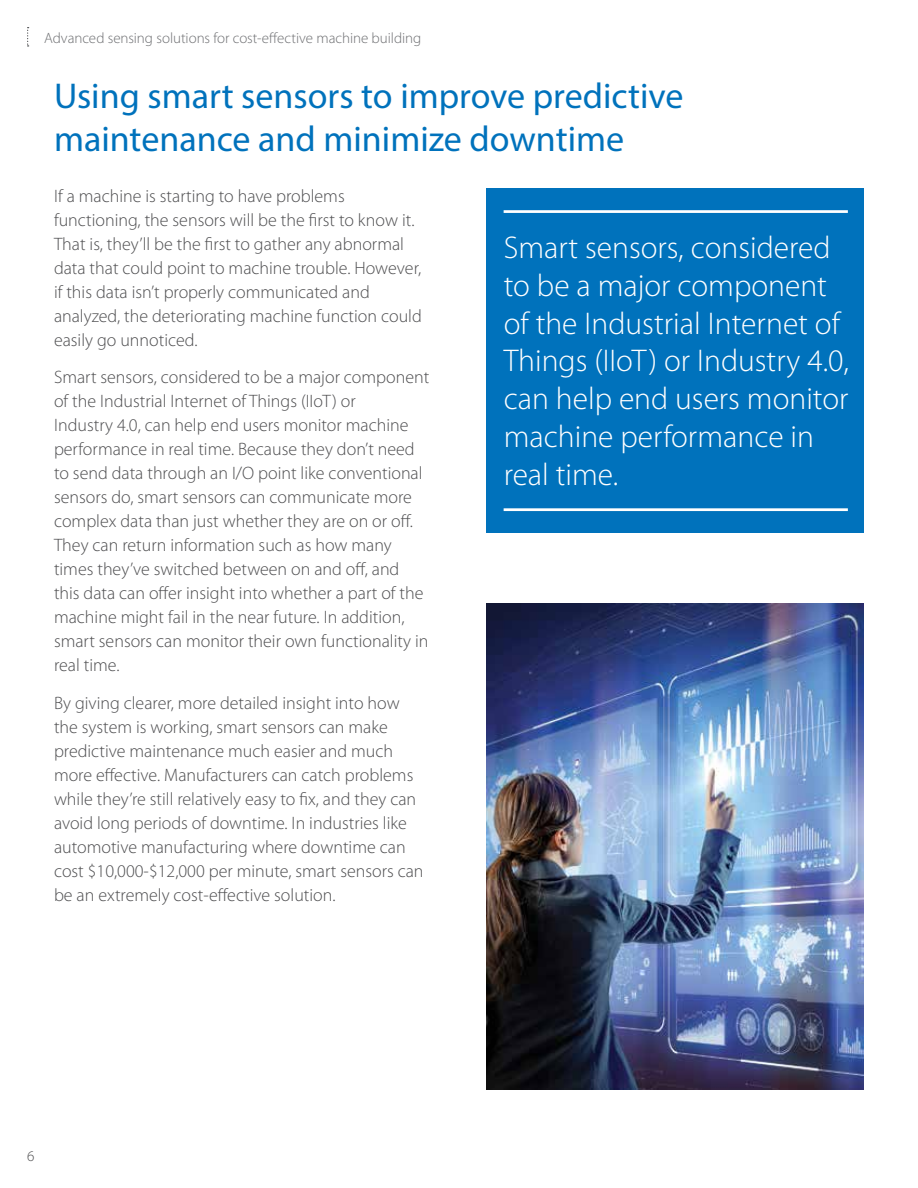
<style>
.page{position:relative;width:918px;height:1188px;background:#fff}
.page>*{position:absolute;margin:0;border:0;box-sizing:border-box;transform-origin:0 0}
.t1{font:36px/43.2px "Myriad Pro";color:#0072bc}
.t2{font:300 31.5px/37.8px "Myriad Pro";color:#fff}
.t3{font:300 18px/24px "Myriad Pro";color:#4d4d4f}
.t4{font:300 15px "Myriad Pro";letter-spacing:-.005em;color:#6d6e71}
.t5{font:300 15px "Myriad Pro";color:#4d4d4f}
</style>
<div class="page">
<svg style="left:27px;top:27px;width:2px;height:20px"></svg>
<div style="left:486px;top:189px;width:378px;height:344px;background:#0072bc"></div>
<hr style="left:504px;top:210px;width:344px;height:3px;background:#fff">
<hr style="left:504px;top:508px;width:344px;height:3px;background:#fff">
<img style="left:486px;top:603px;width:378px;height:486px">
<p class="t4" style="left:44px;top:29px;width:379px">Advanced sensing solutions for cost-effective machine building</p>
<h1 class="t1" style="left:54px;top:74px;width:631px">Using smart sensors to improve predictive maintenance and minimize downtime</h1>
<p class="t3" style="left:54px;top:184px;width:369px">If a machine is starting to have problems functioning, the sensors will be the first to know it.<br>That is, they’ll be the first to gather any abnormal data that could point to machine trouble. However, if this data isn’t properly communicated and analyzed, the deteriorating machine function could easily go unnoticed.</p>
<p class="t3" style="left:54px;top:365px;width:377px">Smart sensors, considered to be a major component of the Industrial Internet of Things (IIoT) or<br>Industry 4.0, can help end users monitor machine performance in real time. Because they don’t need to send data through an I/O point like conventional sensors do, smart sensors can communicate more complex data than just whether they are on or off.<br>They can return information such as how many times they’ve switched between on and off, and this data can offer insight into whether a part of the machine might fail in the near future. In addition, smart sensors can monitor their own functionality in real time.</p>
<p class="t3" style="left:54px;top:691px;width:371px">By giving clearer, more detailed insight into how the system is working, smart sensors can make predictive maintenance much easier and much more effective. Manufacturers can catch problems while they’re still relatively easy to fix, and they can avoid long periods of downtime. In industries like automotive manufacturing where downtime can cost $10,000-$12,000 per minute, smart sensors can be an extremely cost-effective solution.</p>
<h2 class="t2" style="left:504px;top:228px;width:347px">Smart sensors, considered to be a major component of the Industrial Internet of<br>Things (IIoT) or Industry 4.0, can help end users monitor machine performance in real time.</h2>
<p class="t5" style="left:27px;top:1147px;width:9px">6</p>
</div>
